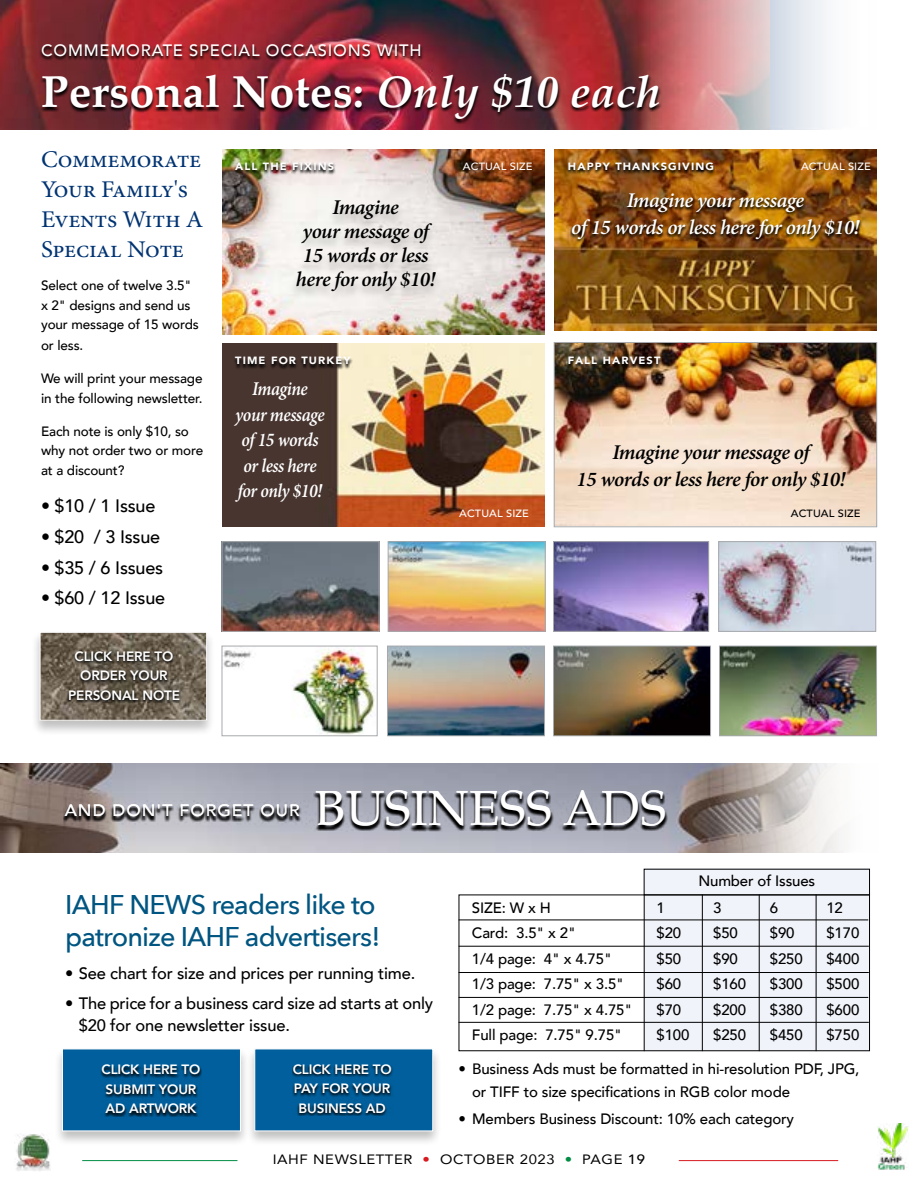
<style>
.page{position:relative;width:918px;height:1188px;background:#fff}
.page>*{position:absolute;margin:0;border:0;box-sizing:border-box;transform-origin:0 0}
.t1{font:49.5px "Palatino";letter-spacing:.005em;color:#fff}
.t2{font:700 45px "Palatino";letter-spacing:.005em;color:#fff}
.t3{font:500 27px/31.5px "Avenir Next";letter-spacing:-.03em;color:#005581}
.t4{font:24px/30px "Minion Pro";letter-spacing:-.01em;color:#003372;scale:1.05 1}
.t5{font:italic 600 21px/24px "Minion Pro";letter-spacing:-.025em;color:#000;text-align:center}
.t6{font:italic 600 21px/27px "Minion Pro";letter-spacing:-.025em;color:#fff;text-align:center}
.t7{font:italic 600 19.5px/25.5px "Minion Pro";letter-spacing:-.025em;color:#fff;text-align:center;scale:.9 1}
.t8{font:500 18px "Avenir";letter-spacing:-.01em;color:#000}
.t9{font:500 16.5px/22.5px "Avenir";letter-spacing:-.01em;color:#000}
.t10{font:500 16.5px "Avenir";letter-spacing:.05em;color:#fff}
.t11{font:500 16.5px "Avenir";letter-spacing:.05em;color:#fff;scale:1.05 1}
.t12{font:500 15px/25.5px "Avenir";letter-spacing:-.01em;color:#000}
.t13{font:500 13.5px/19.5px "Avenir";letter-spacing:-.01em;color:#000}
.t14{font:800 13.5px/19.5px "Avenir";letter-spacing:-.01em;color:#fff;text-align:center}
.t15{font:13.5px "Avenir";letter-spacing:.04em;color:#000;scale:1.1 1}
.t16{font:900 10.5px "Avenir";letter-spacing:.1em;color:#fff;scale:1.05 1}
.t17{font:500 10.5px "Avenir";letter-spacing:.01em;color:#fff;scale:1.05 1}
.t18{font:500 10.5px "Avenir";letter-spacing:.01em;color:#000;scale:1.05 1}
.s1{font-style:italic}
.s2{color:#d71920}
.s3{color:#008c44}
.s4{font-weight:500}
</style>
<div class="page">
<img style="left:555px;top:543px;width:152px;height:87px">
<div style="left:553px;top:541px;width:156px;height:91px;border:1px solid #a7a9ac"></div>
<img style="left:224px;top:649px;width:151px;height:85px">
<div style="left:222px;top:646px;width:155px;height:90px;border:1px solid #a7a9ac"></div>
<img style="left:389px;top:648px;width:154px;height:86px">
<div style="left:387px;top:646px;width:158px;height:90px;border:1px solid #a7a9ac"></div>
<img style="left:224px;top:543px;width:153px;height:87px">
<div style="left:222px;top:541px;width:157px;height:91px;border:1px solid #a7a9ac"></div>
<img style="left:390px;top:543px;width:153px;height:87px">
<div style="left:388px;top:541px;width:157px;height:91px;border:1px solid #a7a9ac"></div>
<img style="left:720px;top:543px;width:154px;height:87px">
<div style="left:718px;top:541px;width:158px;height:91px;border:1px solid #a7a9ac"></div>
<img style="left:721px;top:648px;width:154px;height:86px">
<div style="left:719px;top:646px;width:158px;height:90px;border:1px solid #a7a9ac"></div>
<img style="left:555px;top:648px;width:154px;height:86px">
<div style="left:553px;top:646px;width:158px;height:90px;border:1px solid #a7a9ac"></div>
<svg style="left:770px;top:0;width:57px;height:130px"></svg>
<img style="left:0;top:0;width:770px;height:130px">
<div style="left:32px;top:631px;width:183px;height:105px;background:#000;opacity:.25"></div>
<img style="left:42px;top:634px;width:163px;height:85px">
<div style="left:40px;top:632px;width:167px;height:89px;border:1px solid #fff"></div>
<svg style="left:67px;top:652px;width:115px;height:51px;background:#524a3e"></svg>
<div style="left:246px;top:1047px;width:195px;height:99px;background:#000;opacity:.25"></div>
<div style="left:254px;top:1049px;width:179px;height:82px;background:#005f9c;border:1px solid #fff"></div>
<svg style="left:292px;top:1065px;width:101px;height:51px"></svg>
<div style="left:54px;top:1047px;width:195px;height:99px;background:#000;opacity:.25"></div>
<div style="left:62px;top:1049px;width:179px;height:82px;background:#005f9c;border:1px solid #fff"></div>
<svg style="left:100px;top:1066px;width:102px;height:51px"></svg>
<div style="left:645px;top:869px;width:225px;height:182px;background:#f0f3fa"></div>
<hr style="left:459px;top:920px;width:409px;height:1px;background:#000">
<hr style="left:459px;top:946px;width:410px;height:1px;background:#000">
<hr style="left:459px;top:972px;width:410px;height:1px;background:#000">
<hr style="left:459px;top:997px;width:409px;height:1px;background:#000">
<hr style="left:459px;top:1022px;width:410px;height:1px;background:#000">
<hr style="left:644px;top:895px;width:1px;height:156px;background:#000">
<hr style="left:702px;top:895px;width:1px;height:156px;background:#000">
<hr style="left:759px;top:895px;width:1px;height:156px;background:#000">
<hr style="left:816px;top:895px;width:1px;height:156px;background:#000">
<div style="left:644px;top:869px;width:226px;height:26px;border:1px solid #000"></div>
<img style="left:0;top:764px;width:844px;height:89px">
<img style="left:39px;top:46px;width:623px;height:78px">
<svg style="left:63px;top:793px;width:605px;height:39px;background:#7b7a82"></svg>
<img style="left:556px;top:344px;width:319px;height:181px">
<div style="left:554px;top:342px;width:323px;height:185px;border:1px solid #a7a9ac"></div>
<img style="left:554px;top:150px;width:323px;height:181px">
<img style="left:222px;top:343px;width:323px;height:184px">
<img style="left:222px;top:150px;width:323px;height:184px">
<svg style="left:233px;top:162px;width:103px;height:14px"></svg>
<svg style="left:567px;top:162px;width:148px;height:14px;background:#6e4111"></svg>
<svg style="left:567px;top:357px;width:96px;height:13px"></svg>
<svg style="left:233px;top:357px;width:120px;height:13px;background:#453730"></svg>
<div style="left:289px;top:200px;width:153px;height:104px;background:#000;opacity:.2"></div>
<img style="left:570px;top:193px;width:292px;height:50px">
<img style="left:877px;top:1124px;width:32px;height:46px">
<hr style="left:82px;top:1160px;width:155px;height:1px;background:#008c44">
<hr style="left:679px;top:1160px;width:159px;height:1px;background:#d71920">
<img style="left:16px;top:1134px;width:35px;height:37px">
<p class="t10" style="left:41px;top:36px;width:382px">COMMEMORATE SPECIAL OCCASIONS WITH</p>
<h2 class="t2" style="left:41px;top:53px;width:622px">Personal Notes: <span class="s1">Only $10 each</span></h2>
<h3 class="t4" style="left:41px;top:145px;width:156px">Commemorate<br>Your Family's<br>Events With A<br>Special Note</h3>
<p class="t13" style="left:41px;top:275px;width:159px">Select one of twelve 3.5" x 2" designs and send us your message of 15 words</p>
<p class="t13" style="left:41px;top:335px;width:44px">or less.</p>
<p class="t13" style="left:41px;top:368px;width:163px">We will print your message in the following newsletter.</p>
<p class="t13" style="left:41px;top:420px;width:164px">Each note is only $10, so why not order two or more at a discount?</p>
<p class="t8" style="left:41px;top:490px;width:116px">• $10 / 1 Issue</p>
<p class="t8" style="left:41px;top:521px;width:121px">• $20 / 3 Issue</p>
<p class="t8" style="left:41px;top:552px;width:124px">• $35 / 6 Issues</p>
<p class="t8" style="left:41px;top:583px;width:126px">• $60 / 12 Issue</p>
<p class="t14" style="left:68px;top:647px;width:113px">CLICK HERE TO<br>ORDER YOUR<br>PERSONAL NOTE</p>
<p class="t16" style="left:235px;top:157px;width:96px">ALL THE FIXINS</p>
<p class="t17" style="left:463px;top:157px;width:68px">ACTUAL SIZE</p>
<p class="t16" style="left:568px;top:157px;width:141px">HAPPY THANKSGIVING</p>
<p class="t17" style="left:801px;top:157px;width:68px">ACTUAL SIZE</p>
<h3 class="t5" style="left:296px;top:195px;width:141px">Imagine<br>your message of<br>15 words or less here for only $10!</h3>
<h3 class="t6" style="left:571px;top:186px;width:290px">Imagine your message<br>of 15 words or less here for only $10!</h3>
<p class="t16" style="left:235px;top:352px;width:111px">TIME FOR TURKEY</p>
<p class="t16" style="left:568px;top:352px;width:89px">FALL HARVEST</p>
<h3 class="t7" style="left:235px;top:376px;width:101px">Imagine your message of 15 words or less here for only $10!</h3>
<p class="t17" style="left:459px;top:505px;width:68px">ACTUAL SIZE</p>
<h3 class="t5" style="left:577px;top:438px;width:270px;line-height:27px">Imagine your message of<br>15 words or less here for only $10!</h3>
<p class="t18" style="left:791px;top:504px;width:68px">ACTUAL SIZE</p>
<p class="t11" style="left:65px;top:796px;width:225px">AND DON'T FORGET OUR</p>
<h1 class="t1" style="left:316px;top:767px;width:352px">BUSINESS ADS</h1>
<p class="t12" style="left:698px;top:867px;width:118px">Number of Issues</p>
<h3 class="t3" style="left:65px;top:888px;width:317px">IAHF NEWS readers like to patronize IAHF advertisers!</h3>
<p class="t9" style="left:65px;top:961px;width:352px">• See chart for size and prices per running time.</p>
<p class="t9" style="left:79px;top:991px;width:356px;text-indent:-13px">• The price for a business card size ad starts at only $20 for one newsletter issue.</p>
<p class="t12" style="left:472px;top:894px;width:162px">SIZE: W x H<br>Card: 3.5" x 2"<br>1/4 page: 4" x 4.75"<br>1/3 page: 7.75" x 3.5"<br>1/2 page: 7.75" x 4.75"<br>Full page: 7.75" 9.75"</p>
<p class="t12" style="left:657px;top:894px;width:34px">1 $20 $50 $60 $70 $100</p>
<p class="t12" style="left:713px;top:894px;width:34px">3 $50 $90 $160 $200 $250</p>
<p class="t12" style="left:770px;top:894px;width:34px">6 $90 $250 $300 $380 $450</p>
<p class="t12" style="left:826px;top:894px;width:34px">12 $170 $400 $500 $600 $750</p>
<p class="t14" style="left:102px;top:1060px;width:100px;text-align:left">CLICK HERE TO<br>SUBMIT YOUR<br>AD ARTWORK</p>
<p class="t12" style="left:472px;top:1057px;width:389px;line-height:22.5px;text-indent:-14px">• Business Ads must be formatted in hi-resolution PDF, JPG, or TIFF to size specifications in RGB color mode</p>
<p class="t12" style="left:459px;top:1105px;width:337px">• Members Business Discount: 10% each category</p>
<p class="t14" style="left:293px;top:1059px;width:100px">CLICK HERE TO<br>PAY FOR YOUR<br>BUSINESS AD</p>
<p class="t15" style="left:273px;top:1149px;width:340px">IAHF NEWSLETTER <span class="s2">•</span> OCTOBER 2023 <span class="s3">•</span> PAGE <span class="s4">19</span></p>
</div>
